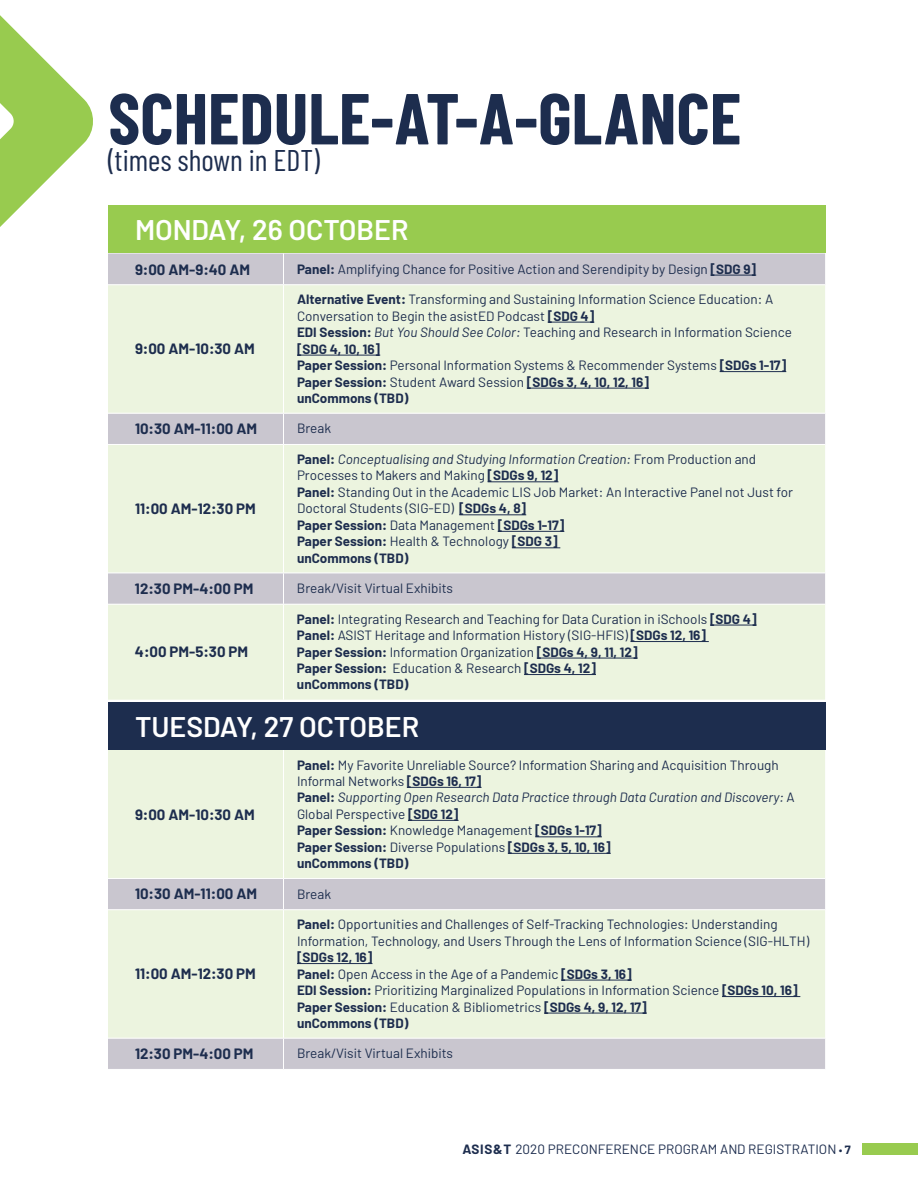
<style>
.page{position:relative;width:918px;height:1188px;background:#fff}
.page>*{position:absolute;margin:0;border:0;box-sizing:border-box;transform-origin:0 0}
.t1{font:700 72px "Barlow Condensed";color:#1d2d4e}
.t2{font:30px "Barlow Condensed";color:#1d2d4e}
.t3{font:600 28.5px "Barlow";color:#fff}
.t4{font:700 15px "Barlow";color:#1d2d4e}
.t5{font:13.5px/16.5px "Barlow";color:#1d2d4e}
.s1{font-weight:700}
.s2{font-style:italic}
.s3{font-size:12px}
.s4{font-weight:700;font-size:12px}
</style>
<div class="page">
<div style="left:862px;top:1143px;width:56px;height:12px;background:#98cb4f"></div>
<div style="left:108px;top:206px;width:717px;height:48px;background:#98cb4f"></div>
<div style="left:108px;top:254px;width:717px;height:30px;background:#c9c6cf"></div>
<svg style="left:108px;top:285px;width:717px;height:415px;background:#e6eddc"></svg>
<hr style="left:283px;top:254px;width:1px;height:30px;background:#fff">
<hr style="left:283px;top:285px;width:1px;height:128px;background:#fff">
<hr style="left:283px;top:414px;width:1px;height:30px;background:#fff">
<hr style="left:108px;top:444px;width:176px;height:1px;background:#fff">
<hr style="left:284px;top:444px;width:541px;height:1px;background:#fff">
<hr style="left:283px;top:445px;width:1px;height:128px;background:#fff">
<hr style="left:283px;top:573px;width:1px;height:31px;background:#fff">
<hr style="left:108px;top:604px;width:176px;height:1px;background:#fff">
<hr style="left:284px;top:604px;width:541px;height:1px;background:#fff">
<hr style="left:283px;top:605px;width:1px;height:95px;background:#fff">
<hr style="left:108px;top:413px;width:176px;height:1px;background:#fff">
<hr style="left:284px;top:413px;width:541px;height:1px;background:#fff">
<hr style="left:108px;top:573px;width:176px;height:1px;background:#fff">
<hr style="left:284px;top:573px;width:541px;height:1px;background:#fff">
<hr style="left:711px;top:275px;width:45px;height:1px;background:#1d2d4e">
<hr style="left:548px;top:322px;width:46px;height:1px;background:#1d2d4e">
<hr style="left:297px;top:355px;width:83px;height:1px;background:#1d2d4e">
<hr style="left:720px;top:371px;width:66px;height:1px;background:#1d2d4e">
<hr style="left:527px;top:388px;width:122px;height:1px;background:#1d2d4e">
<hr style="left:488px;top:481px;width:70px;height:1px;background:#1d2d4e">
<hr style="left:459px;top:514px;width:67px;height:1px;background:#1d2d4e">
<hr style="left:498px;top:531px;width:66px;height:1px;background:#1d2d4e">
<hr style="left:512px;top:547px;width:48px;height:1px;background:#1d2d4e">
<hr style="left:710px;top:625px;width:47px;height:1px;background:#1d2d4e">
<hr style="left:631px;top:641px;width:78px;height:1px;background:#1d2d4e">
<hr style="left:537px;top:658px;width:101px;height:1px;background:#1d2d4e">
<hr style="left:524px;top:674px;width:72px;height:1px;background:#1d2d4e">
<div style="left:108px;top:702px;width:717px;height:48px;background:#1d2d4e"></div>
<div style="left:108px;top:750px;width:717px;height:128px;background:#ecf4df"></div>
<svg style="left:108px;top:879px;width:717px;height:190px;background:#e0e5d9"></svg>
<hr style="left:283px;top:750px;width:1px;height:128px;background:#fff">
<hr style="left:283px;top:879px;width:1px;height:30px;background:#fff">
<hr style="left:283px;top:910px;width:1px;height:128px;background:#fff">
<hr style="left:108px;top:1038px;width:176px;height:1px;background:#fff">
<hr style="left:284px;top:1038px;width:541px;height:1px;background:#fff">
<hr style="left:283px;top:1039px;width:1px;height:30px;background:#fff">
<hr style="left:108px;top:909px;width:176px;height:1px;background:#fff">
<hr style="left:284px;top:909px;width:541px;height:1px;background:#fff">
<hr style="left:407px;top:787px;width:75px;height:1px;background:#1d2d4e">
<hr style="left:408px;top:820px;width:51px;height:1px;background:#1d2d4e">
<hr style="left:535px;top:837px;width:67px;height:1px;background:#1d2d4e">
<hr style="left:508px;top:853px;width:103px;height:1px;background:#1d2d4e">
<hr style="left:297px;top:963px;width:75px;height:1px;background:#1d2d4e">
<hr style="left:561px;top:980px;width:71px;height:1px;background:#1d2d4e">
<hr style="left:722px;top:996px;width:78px;height:1px;background:#1d2d4e">
<hr style="left:544px;top:1013px;width:103px;height:1px;background:#1d2d4e">
<svg style="left:0;top:15px;width:93px;height:212px"></svg>
<h1 class="t1" style="left:108px;top:74px;width:635px">SCHEDULE-AT-A-GLANCE</h1>
<h2 class="t2" style="left:108px;top:142px;width:213px">(times shown in EDT)</h2>
<h3 class="t3" style="left:135px;top:212px;width:275px">MONDAY, 26 OCTOBER</h3>
<p class="t4" style="left:135px;top:260px;width:117px">9:00 AM-9:40 AM</p>
<p class="t5" style="left:297px;top:260px;width:461px"><span class="s1">Panel:</span> Amplifying Chance for Positive Action and Serendipity by Design <span class="s1">[SDG 9]</span></p>
<p class="t4" style="left:135px;top:340px;width:121px">9:00 AM-10:30 AM</p>
<p class="t5" style="left:297px;top:291px;width:496px"><span class="s1">Alternative Event:</span> Transforming and Sustaining Information Science Education: A Conversation to Begin the asistED Podcast <span class="s1">[SDG 4]<br>EDI Session:</span> <span class="s2">But You Should See Color:</span> Teaching and Research in Information Science <span class="s1">[SDG 4, 10, 16]<br>Paper Session:</span> Personal Information Systems &amp; Recommender Systems <span class="s1">[SDGs 1-17] Paper Session:</span> Student Award Session <span class="s1">[SDGs 3, 4, 10, 12, 16]<br>unCommons (TBD)</span></p>
<p class="t4" style="left:135px;top:420px;width:124px">10:30 AM-11:00 AM</p>
<p class="t5" style="left:297px;top:420px;width:36px">Break</p>
<p class="t4" style="left:135px;top:499px;width:122px">11:00 AM-12:30 PM</p>
<p class="t5" style="left:297px;top:451px;width:498px"><span class="s1">Panel:</span> <span class="s2">Conceptualising and Studying Information Creation:</span> From Production and Processes to Makers and Making <span class="s1">[SDGs 9, 12]<br>Panel:</span> Standing Out in the Academic LIS Job Market: An Interactive Panel not Just for Doctoral Students (SIG-ED) <span class="s1">[SDGs 4, 8]<br>Paper Session:</span> Data Management <span class="s1">[SDGs 1-17]<br>Paper Session:</span> Health &amp; Technology <span class="s1">[SDG 3]<br>unCommons (TBD)</span></p>
<p class="t4" style="left:135px;top:579px;width:120px">12:30 PM-4:00 PM</p>
<p class="t5" style="left:297px;top:580px;width:158px">Break/Visit Virtual Exhibits</p>
<p class="t5" style="left:297px;top:610px;width:461px"><span class="s1">Panel:</span> Integrating Research and Teaching for Data Curation in iSchools <span class="s1">[SDG 4] Panel:</span> ASIST Heritage and Information History (SIG-HFIS) <span class="s1">[SDGs 12, 16]<br>Paper Session:</span> Information Organization <span class="s1">[SDGs 4, 9, 11, 12]<br>Paper Session:</span> Education &amp; Research <span class="s1">[SDGs 4, 12]<br>unCommons (TBD)</span></p>
<h3 class="t3" style="left:135px;top:709px;width:286px">TUESDAY, 27 OCTOBER</h3>
<p class="t4" style="left:135px;top:643px;width:115px">4:00 PM-5:30 PM</p>
<p class="t4" style="left:135px;top:805px;width:121px">9:00 AM-10:30 AM</p>
<p class="t5" style="left:297px;top:756px;width:499px"><span class="s1">Panel:</span> My Favorite Unreliable Source? Information Sharing and Acquisition Through Informal Networks <span class="s1">[SDGs 16, 17]<br>Panel:</span> <span class="s2">Supporting Open Research Data Practice through Data Curation and Discovery:</span> A Global Perspective <span class="s1">[SDG 12]<br>Paper Session:</span> Knowledge Management <span class="s1">[SDGs 1-17]<br>Paper Session:</span> Diverse Populations <span class="s1">[SDGs 3, 5, 10, 16]<br>unCommons (TBD)</span></p>
<p class="t4" style="left:135px;top:885px;width:124px">10:30 AM-11:00 AM</p>
<p class="t5" style="left:297px;top:885px;width:36px">Break</p>
<p class="t4" style="left:135px;top:965px;width:122px">11:00 AM-12:30 PM</p>
<p class="t5" style="left:297px;top:916px;width:514px"><span class="s1">Panel:</span> Opportunities and Challenges of Self-Tracking Technologies: Understanding<br>Information, Technology, and Users Through the Lens of Information Science (SIG-HLTH)</p>
<p class="t5" style="left:297px;top:949px;width:502px"><span class="s1">[SDGs 12, 16]<br>Panel:</span> Open Access in the Age of a Pandemic <span class="s1">[SDGs 3, 16]<br>EDI Session:</span> Prioritizing Marginalized Populations in Information Science <span class="s1">[SDGs 10, 16] Paper Session:</span> Education &amp; Bibliometrics <span class="s1">[SDGs 4, 9, 12, 17]<br>unCommons (TBD)</span></p>
<p class="t4" style="left:135px;top:1044px;width:120px">12:30 PM-4:00 PM</p>
<p class="t5" style="left:297px;top:1045px;width:158px">Break/Visit Virtual Exhibits</p>
<p class="t5" style="left:463px;top:1140px;width:390px"><span class="s1">ASIS&amp;T</span> 2020 PRECONFERENCE PROGRAM AND REGISTRATION <span class="s3">•</span> <span class="s4">7</span></p>
</div>
